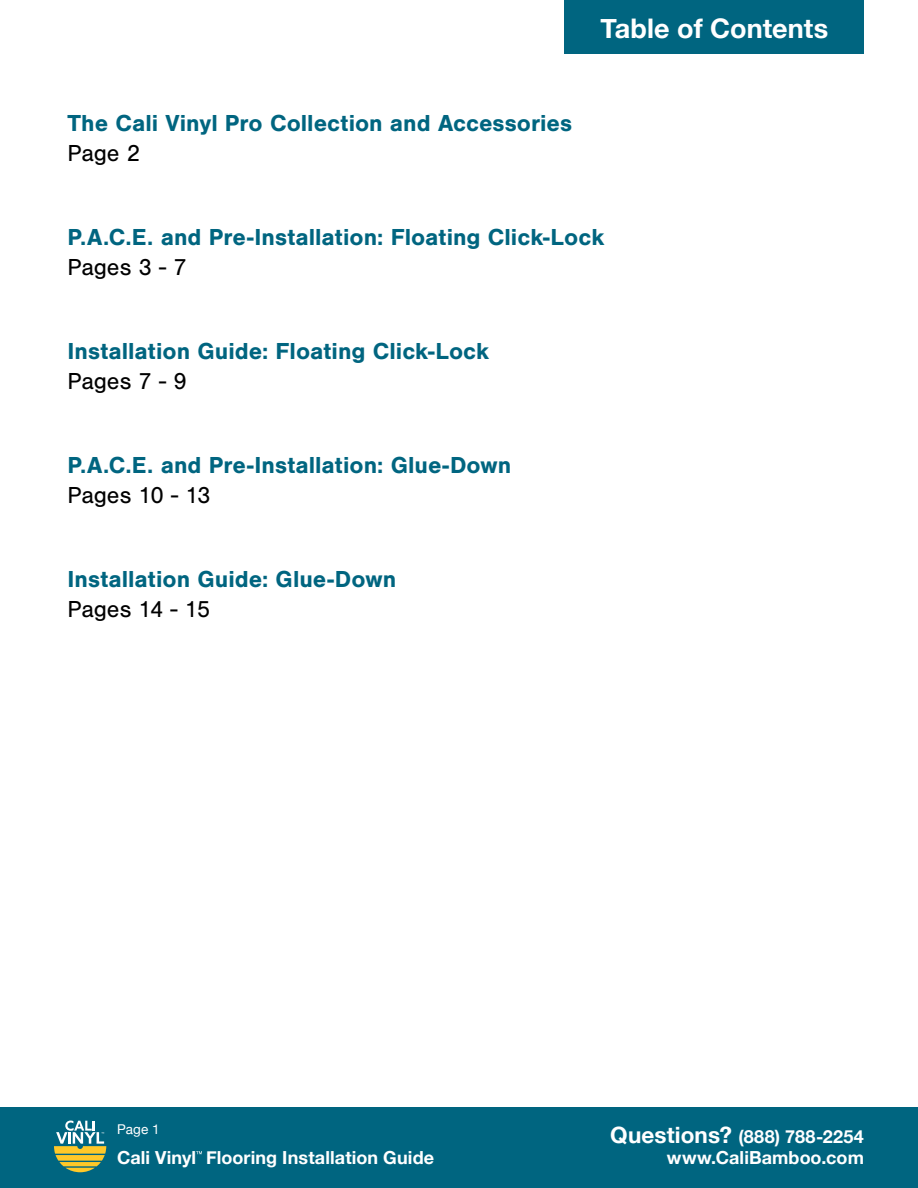
<style>
.page{position:relative;width:918px;height:1188px;background:#fff}
.page>*{position:absolute;margin:0;border:0;box-sizing:border-box;transform-origin:0 0}
.t1{font:700 27px "Helvetica Neue";color:#fff}
.t2{font:700 24px "Nimbus San";color:#006580}
.t3{font:24px "Nimbus San";letter-spacing:-.005em;color:#000}
.t4{font:700 18px "Helvetica Neue";letter-spacing:.005em;color:#fff}
.t5{font:13.5px "Helvetica Neue";color:#fff}
.s1{font-size:22.5px}
</style>
<div class="page">
<div style="left:565px;top:0;width:299px;height:54px;background:#006580"></div>
<div style="left:0;top:1107px;width:918px;height:81px;background:#006580"></div>
<svg style="left:54px;top:1121px;width:52px;height:51px"></svg>
<svg style="left:196px;top:1151px;width:6px;height:3px"></svg>
<p class="t1" style="left:601px;top:8px;width:229px">Table of Contents</p>
<p class="t2" style="left:68px;top:109px;width:506px">The Cali Vinyl Pro Collection and Accessories</p>
<p class="t3" style="left:68px;top:140px;width:74px">Page 2</p>
<p class="t2" style="left:68px;top:223px;width:538px">P.A.C.E. and Pre-Installation: Floating Click-Lock</p>
<p class="t3" style="left:68px;top:254px;width:121px">Pages 3 - 7</p>
<p class="t2" style="left:68px;top:337px;width:423px">Installation Guide: Floating Click-Lock</p>
<p class="t3" style="left:68px;top:368px;width:121px">Pages 7 - 9</p>
<p class="t2" style="left:68px;top:451px;width:445px">P.A.C.E. and Pre-Installation: Glue-Down</p>
<p class="t3" style="left:68px;top:482px;width:145px">Pages 10 - 13</p>
<p class="t2" style="left:68px;top:565px;width:330px">Installation Guide: Glue-Down</p>
<p class="t3" style="left:68px;top:596px;width:144px">Pages 14 - 15</p>
<p class="t5" style="left:117px;top:1119px;width:44px">Page 1</p>
<p class="t4" style="left:610px;top:1122px;width:255px"><span class="s1">Questions?</span> (888) 788-2254</p>
<p class="t4" style="left:117px;top:1143px;width:319px">Cali Vinyl Flooring Installation Guide</p>
<p class="t4" style="left:667px;top:1143px;width:199px">www.CaliBamboo.com</p>
</div>
